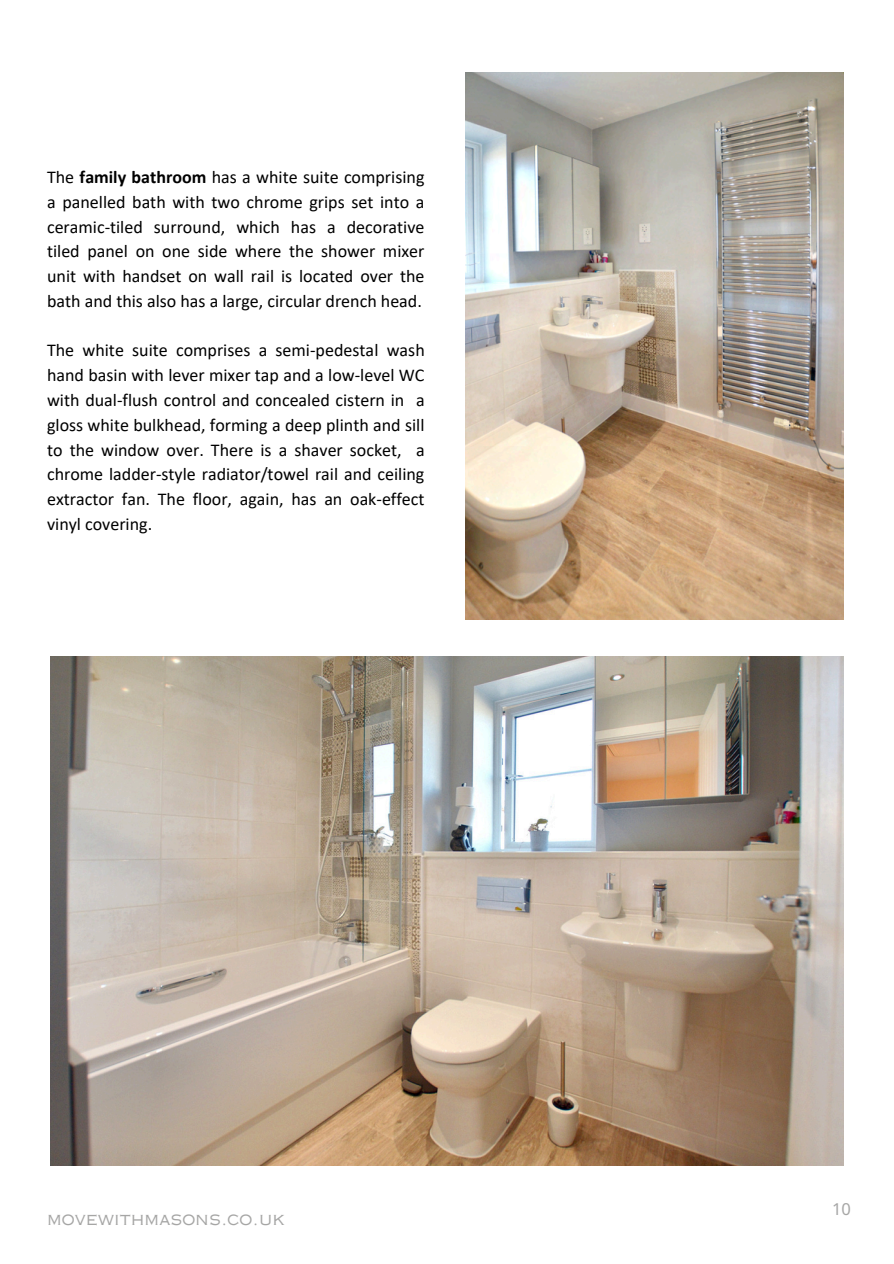
<style>
.page{position:relative;width:894px;height:1264px;background:#fff}
.page>*{position:absolute;margin:0;border:0;box-sizing:border-box;transform-origin:0 0}
.t1{font:18px/24.8px "Calibri";color:#000;text-align:justify}
.t2{font:16.5px "Copperplate Gothic LT Pro 32 AB";color:#a6a6a5}
.t3{font:16.5px "Noto Sans";color:#a6a6a5}
.s1{font-weight:700}
</style>
<div class="page">
<img style="left:465px;top:72px;width:378px;height:547px">
<img style="left:51px;top:657px;width:792px;height:508px">
<p class="t1" style="left:47px;top:166px;width:379px">The <span class="s1">family bathroom</span> has a white suite comprising a panelled bath with two chrome grips set into a ceramic-tiled surround, which has a decorative tiled panel on one side where the shower mixer unit with handset on wall rail is located over the bath and this also has a large, circular drench head.</p>
<p class="t1" style="left:47px;top:339px;width:379px">The white suite comprises a semi-pedestal wash hand basin with lever mixer tap and a low-level WC with dual-flush control and concealed cistern in a gloss white bulkhead, forming a deep plinth and sill to the window over. There is a shaver socket, a chrome ladder-style radiator/towel rail and ceiling extractor fan. The floor, again, has an oak-effect vinyl covering.</p>
<p class="t2" style="left:47px;top:1212px;width:239px">MOVEWITHMASONS.CO.UK</p>
<p class="t3" style="left:831px;top:1197px;width:20px">10</p>
</div>
